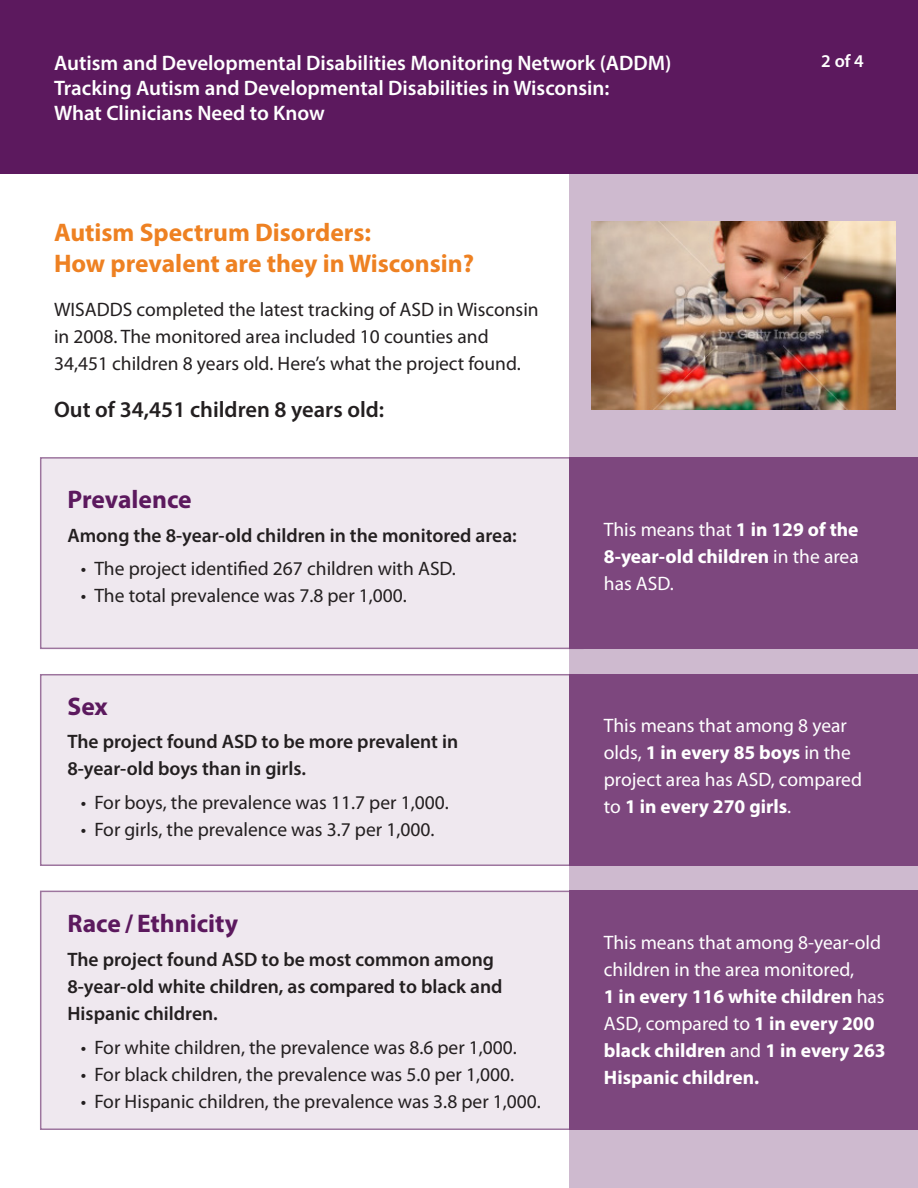
<style>
.page{position:relative;width:918px;height:1188px;background:#fff}
.page>*{position:absolute;margin:0;border:0;box-sizing:border-box;transform-origin:0 0}
.t1{font:700 25.5px/30.6px "Myriad Pro";color:#ee8122}
.t2{font:700 25.5px "Myriad Pro";color:#5c195e}
.t3{font:600 22.5px "Myriad Pro";color:#231f20}
.t4{font:600 21px "Myriad Pro";color:#fff}
.t5{font:19.5px/27px "Myriad Pro";color:#231f20}
.t6{font:600 19.5px/27px "Myriad Pro";color:#231f20}
.t7{font:700 19.5px/27px "Myriad Pro";color:#fff}
.t8{font:19.5px/27px "Myriad Pro";color:#fff;text-align:justify}
.t9{font:600 18px "Myriad Pro";color:#fff}
.s1{font-weight:700}
.s2{font-weight:400}
</style>
<div class="page">
<div style="left:569px;top:174px;width:349px;height:1014px;background:#cebacf"></div>
<div style="left:40px;top:674px;width:544px;height:192px;background:#efe8ef;border:2px solid #9d759e"></div>
<div style="left:40px;top:891px;width:549px;height:239px;background:#efe8ef;border:2px solid #9d759e"></div>
<div style="left:40px;top:457px;width:544px;height:192px;background:#efe8ef;border:2px solid #9d759e"></div>
<div style="left:569px;top:457px;width:349px;height:192px;background:#7d477e"></div>
<div style="left:569px;top:674px;width:349px;height:192px;background:#7d477e"></div>
<div style="left:569px;top:891px;width:349px;height:239px;background:#7d477e"></div>
<div style="left:0;top:0;width:918px;height:174px;background:#5c195e"></div>
<img style="left:592px;top:222px;width:303px;height:188px">
<p class="t4" style="left:54px;top:49px;width:619px">Autism and Developmental Disabilities Monitoring Network (ADDM)</p>
<p class="t4" style="left:54px;top:75px;width:557px">Tracking Autism and Developmental Disabilities in Wisconsin:</p>
<p class="t4" style="left:54px;top:100px;width:273px">What Clinicians Need to Know</p>
<p class="t1" style="left:54px;top:216px;width:422px">Autism Spectrum Disorders:<br>How prevalent are they in Wisconsin?</p>
<p class="t5" style="left:54px;top:296px;width:486px">WISADDS completed the latest tracking of ASD in Wisconsin in 2008. The monitored area included 10 counties and<br>34,451 children 8 years old. Here’s what the project found.</p>
<p class="t3" style="left:54px;top:396px;width:332px">Out of 34,451 children 8 years old:</p>
<p class="t9" style="left:821px;top:50px;width:44px">2 of 4</p>
<p class="t2" style="left:67px;top:483px;width:126px">Prevalence</p>
<p class="t6" style="left:67px;top:521px;width:451px">Among the 8-year-old children in the monitored area:</p>
<p class="t5" style="left:81px;top:555px;width:377px">• The project identified 267 children with ASD.</p>
<p class="t5" style="left:81px;top:582px;width:328px">• The total prevalence was 7.8 per 1,000.</p>
<p class="t2" style="left:67px;top:690px;width:42px">Sex</p>
<p class="t6" style="left:67px;top:728px;width:392px">The project found ASD to be more prevalent in<br>8-year-old boys than in girls.</p>
<p class="t5" style="left:81px;top:789px;width:369px">• For boys, the prevalence was 11.7 per 1,000.</p>
<p class="t5" style="left:81px;top:816px;width:355px">• For girls, the prevalence was 3.7 per 1,000.</p>
<p class="t2" style="left:67px;top:907px;width:172px">Race / Ethnicity</p>
<p class="t6" style="left:67px;top:945px;width:437px">The project found ASD to be most common among<br>8-year-old white children, as compared to black and<br>Hispanic children.</p>
<p class="t5" style="left:81px;top:1033px;width:438px">• For white children, the prevalence was 8.6 per 1,000.</p>
<p class="t5" style="left:81px;top:1060px;width:435px">• For black children, the prevalence was 5.0 per 1,000.</p>
<p class="t5" style="left:81px;top:1087px;width:462px">• For Hispanic children, the prevalence was 3.8 per 1,000.</p>
<p class="t8" style="left:604px;top:515px;width:256px">This means that <span class="s1">1 in 129 of the 8-year-old children</span> in the area has ASD.</p>
<p class="t8" style="left:604px;top:711px;width:260px;text-align:left">This means that among 8 year olds, <span class="s1">1 in every 85 boys</span> in the project area has ASD, compared to <span class="s1">1 in every 270 girls</span>.</p>
<p class="t7" style="left:604px;top:928px;width:283px"><span class="s2">This means that among 8-year-old children in the area monitored,<br></span>1 in every 116 white children <span class="s2">has<br>ASD, compared to</span> 1 in every 200 black children <span class="s2">and</span> 1 in every 263<br>Hispanic children.</p>
</div>
